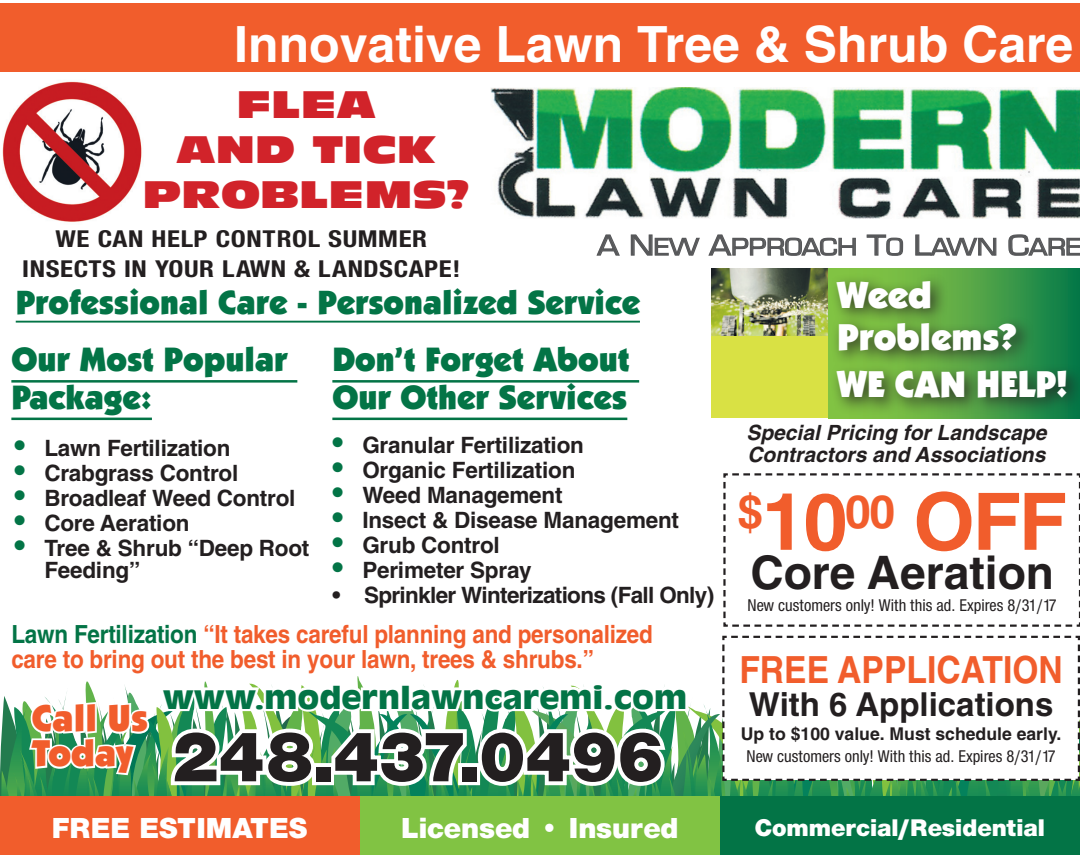
<style>
.page{position:relative;width:1080px;height:855px;background:#fff}
.page>*{position:absolute;margin:0;border:0;box-sizing:border-box;transform-origin:0 0}
.t1{font:700 79.25px "Sans";color:#f15d2c}
.t2{font:900 74.25px "Sans";color:#231f20}
.t3{font:700 50px "Sans";color:#fff}
.t4{font:700 46.25px "Sans";color:#231f20}
.t5{font:37.5px/45px "Antique Olive Nord";color:#d1232a;text-align:center}
.t6{font:700 37.5px "Sans";color:#f15d2c;scale:.9 1}
.t7{font:900 37.5px/41.8px "Kabel IT Cby BT";color:#fff}
.t8{font:900 37.5px "Kabel IT Cby BT";color:#fff;scale:.96 1}
.t9{font:900 37.5px "Kabel IT Cby BT";color:#f15d2c}
.t10{font:900 34px/37.5px "Kabel IT Cby BT";color:#037446}
.t11{font:900 33.75px "Kabel IT Cby BT";color:#037446}
.t12{font:700 33px "Sans";color:#231f20}
.t13{font:900 30px "Sans";color:#fff}
.t14{font:900 30px "Antique Olive";color:#037446;scale:1.1 1}
.t15{font:700 25px/25px "Sans";letter-spacing:-.01em;color:#f15d2c;scale:.9 1}
.t16{font:700 condensed 25px/30px "Sans";letter-spacing:.02em;color:#231f20;text-align:center;scale:1.15 1}
.t17{font:25px "Eurostile Roman DTC";color:#57585a;scale:1.2 1}
.t18{font:900 25px "Sans";color:#fff}
.t19{font:700 22.5px/22.5px "Sans";letter-spacing:-.01em;color:#231f20}
.t20{font:700 22.5px "Sans";letter-spacing:-.03em;color:#231f20}
.t21{font:italic 700 21px/22.5px "Sans";color:#231f20}
.t22{font:condensed 17.5px "Sans";color:#231f20}
.t23{font:700 17.5px "Sans";color:#231f20}
.s1{font-size:30px}
.s2{font-size:30px;color:#037446}
.s3{color:#037446}
</style>
<div class="page">
<div style="left:1px;top:3px;width:1079px;height:69px;background:#f15d2c"></div>
<img style="left:491px;top:88px;width:589px;height:131px">
<svg style="left:596px;top:234px;width:24px;height:22px"></svg>
<svg style="left:630px;top:234px;width:70px;height:22px"></svg>
<svg style="left:708px;top:234px;width:148px;height:22px"></svg>
<svg style="left:866px;top:234px;width:38px;height:22px"></svg>
<svg style="left:915px;top:234px;width:82px;height:22px"></svg>
<svg style="left:1008px;top:234px;width:72px;height:22px"></svg>
<img style="left:711px;top:268px;width:118px;height:68px">
<div style="left:711px;top:336px;width:121px;height:82px;background:#d9e144"></div>
<svg style="left:829px;top:268px;width:251px;height:150px;background:#59aa45"></svg>
<div style="left:830px;top:273px;width:250px;height:143px;background:#231f20;opacity:.75"></div>
<div style="left:0;top:797px;width:360px;height:58px;background:#f15d2c"></div>
<div style="left:360px;top:797px;width:360px;height:58px;background:#81c343"></div>
<div style="left:720px;top:797px;width:360px;height:58px;background:#037446"></div>
<hr style="left:11px;top:380px;width:286px;height:3px;background:#037446">
<hr style="left:11px;top:418px;width:141px;height:2px;background:#037446">
<hr style="left:332px;top:380px;width:307px;height:3px;background:#037446">
<hr style="left:332px;top:418px;width:295px;height:2px;background:#037446">
<hr style="left:16px;top:321px;width:624px;height:2px;background:#037446">
<svg style="left:0;top:635px;width:1080px;height:162px"></svg>
<svg style="left:723px;top:473px;width:357px;height:154px"></svg>
<img style="left:2px;top:81px;width:140px;height:141px">
<h3 class="t3" style="left:234px;top:14px;width:841px">Innovative Lawn Tree &amp; Shrub Care</h3>
<h3 class="t5" style="left:143px;top:82px;width:328px">FLEA<br>AND TICK<br>PROBLEMS?</h3>
<p class="t16" style="left:22px;top:223px;width:382px">WE CAN HELP CONTROL SUMMER<br>INSECTS IN YOUR LAWN &amp; LANDSCAPE!</p>
<p class="t17" style="left:597px;top:234px;width:405px"><span class="s1">A N</span>EW <span class="s1">A</span>PPROACH <span class="s1">T</span>O <span class="s1">L</span>AWN <span class="s1">C</span>ARE</p>
<h3 class="t7" style="left:837px;top:273px;width:180px">Weed<br>Problems?</h3>
<h3 class="t8" style="left:837px;top:361px;width:241px">WE CAN HELP!</h3>
<h3 class="t11" style="left:16px;top:282px;width:626px">Professional Care - Personalized Service</h3>
<h3 class="t10" style="left:332px;top:340px;width:299px">Don’t Forget About<br>Our Other Services</h3>
<p class="t19" style="left:332px;top:433px;width:253px"><span class="s2">•</span> Granular Fertilization</p>
<p class="t19" style="left:332px;top:458px;width:245px"><span class="s2">•</span> Organic Fertilization</p>
<p class="t19" style="left:332px;top:483px;width:232px"><span class="s2">•</span> Weed Management</p>
<p class="t19" style="left:332px;top:508px;width:348px"><span class="s2">•</span> Insect &amp; Disease Management</p>
<p class="t19" style="left:332px;top:533px;width:169px"><span class="s2">•</span> Grub Control</p>
<p class="t19" style="left:332px;top:558px;width:201px"><span class="s2">•</span> Perimeter Spray</p>
<p class="t20" style="left:332px;top:581px;width:383px">• Sprinkler Winterizations (Fall Only)</p>
<h3 class="t10" style="left:11px;top:340px;width:278px">Our Most Popular<br>Package:</h3>
<p class="t19" style="left:14px;top:436px;width:218px"><span class="s2">•</span> Lawn Fertilization</p>
<p class="t19" style="left:14px;top:461px;width:225px"><span class="s2">•</span> Crabgrass Control</p>
<p class="t19" style="left:14px;top:486px;width:283px"><span class="s2">•</span> Broadleaf Weed Control</p>
<p class="t19" style="left:14px;top:511px;width:177px"><span class="s2">•</span> Core Aeration</p>
<p class="t19" style="left:44px;top:536px;width:267px;text-indent:-30px"><span class="s2">•</span> Tree &amp; Shrub “Deep Root<br>Feeding”</p>
<p class="t21" style="left:746px;top:421px;width:301px">Special Pricing for Landscape<br>Contractors and Associations</p>
<h1 class="t1" style="left:738px;top:474px;width:331px"><sup>$</sup>10<sup>00</sup> OFF</h1>
<h3 class="t4" style="left:750px;top:545px;width:305px">Core Aeration</h3>
<p class="t22" style="left:748px;top:596px;width:311px">New customers only! With this ad. Expires 8/31/17</p>
<p class="t15" style="left:11px;top:621px;width:714px"><span class="s3">Lawn Fertilization</span> “It takes careful planning and personalized care to bring out the best in your lawn, trees &amp; shrubs.”</p>
<h3 class="t14" style="left:163px;top:680px;width:478px">www.modernlawncaremi.com</h3>
<h3 class="t9" style="left:32px;top:695px;width:118px">Call Us</h3>
<h2 class="t2" style="left:32px;top:712px;width:633px"><sup>Today</sup> 248.437.0496</h2>
<h3 class="t6" style="left:739px;top:647px;width:361px">FREE APPLICATION</h3>
<h3 class="t12" style="left:749px;top:684px;width:306px">With 6 Applications</h3>
<p class="t23" style="left:741px;top:724px;width:322px">Up to $100 value. Must schedule early.</p>
<p class="t22" style="left:747px;top:747px;width:311px">New customers only! With this ad. Expires 8/31/17</p>
<h3 class="t13" style="left:52px;top:810px;width:257px">FREE ESTIMATES</h3>
<h3 class="t13" style="left:401px;top:810px;width:279px">Licensed • Insured</h3>
<p class="t18" style="left:755px;top:812px;width:292px">Commercial/Residential</p>
</div>
